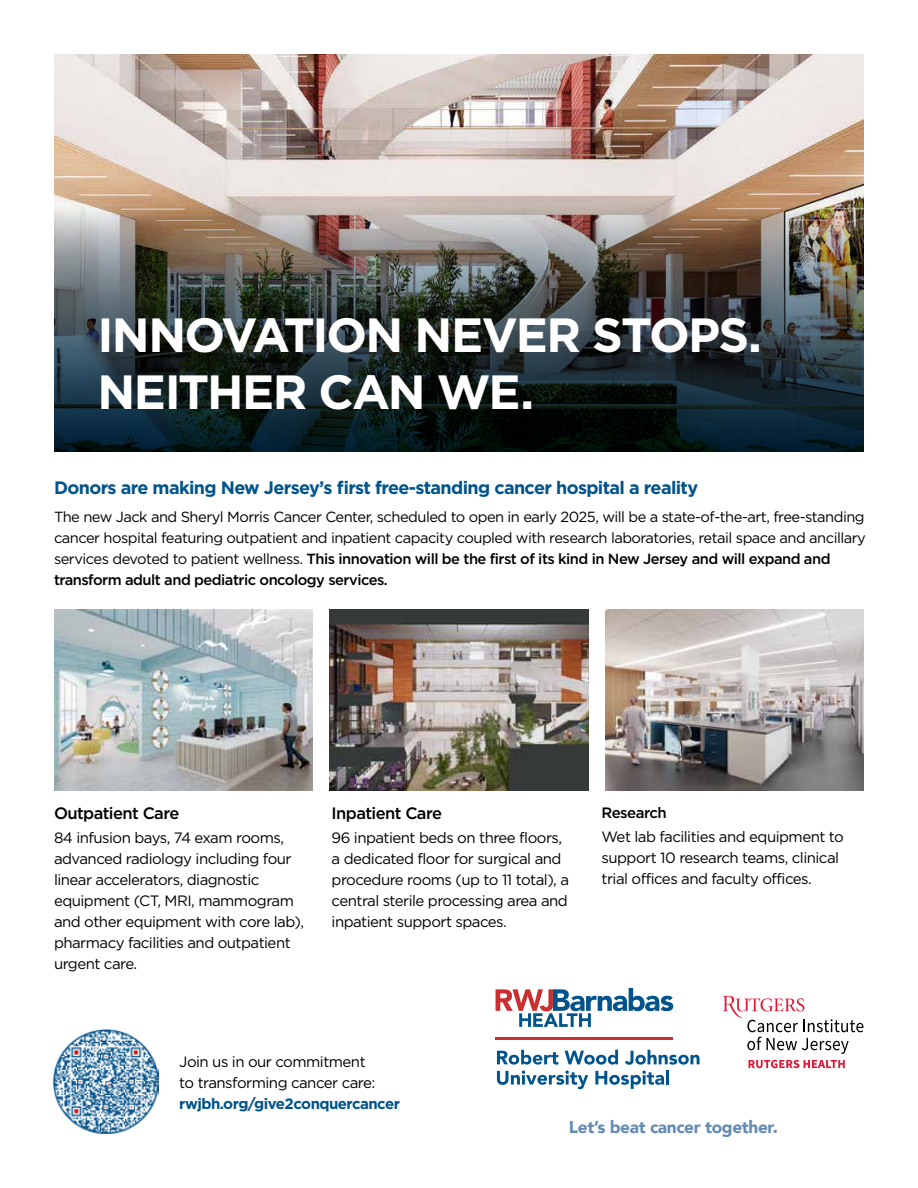
<style>
.page{position:relative;width:918px;height:1188px;background:#fff}
.page>*{position:absolute;margin:0;border:0;box-sizing:border-box;transform-origin:0 0}
.t1{font:700 48px/57.6px "Gotham";letter-spacing:-.04em;color:#fff}
.t2{font:700 18px "Gotham";letter-spacing:-.035em;color:#00548b}
.t3{font:900 17.1px "Avenir";letter-spacing:-.02em;color:#648bb3}
.t4{font:500 16.5px "Gotham";letter-spacing:-.035em;color:#000}
.t5{font:15px/21px "Gotham";letter-spacing:-.035em;color:#000}
.t6{font:700 15px "Gotham";letter-spacing:-.035em;color:#00548b}
.t7{font:500 15px "Gotham";letter-spacing:-.035em;color:#000}
.t8{font:14.7px/21px "Gotham";letter-spacing:-.035em;color:#000}
.s1{font-weight:500}
</style>
<div class="page">
<img style="left:54px;top:54px;width:810px;height:152px">
<img style="left:54px;top:206px;width:810px;height:246px">
<img style="left:54px;top:609px;width:259px;height:182px">
<img style="left:330px;top:609px;width:258px;height:182px">
<img style="left:605px;top:609px;width:259px;height:182px">
<svg style="left:748px;top:1060px;width:97px;height:8px"></svg>
<svg style="left:723px;top:996px;width:140px;height:58px"></svg>
<svg style="left:496px;top:988px;width:177px;height:39px"></svg>
<hr style="left:496px;top:1037px;width:177px;height:2px;background:#cb2f30">
<svg style="left:497px;top:1050px;width:61px;height:15px"></svg>
<svg style="left:565px;top:1050px;width:53px;height:15px"></svg>
<svg style="left:625px;top:1050px;width:75px;height:15px"></svg>
<svg style="left:497px;top:1071px;width:91px;height:18px"></svg>
<svg style="left:595px;top:1071px;width:69px;height:18px"></svg>
<hr style="left:666px;top:1070px;width:3px;height:15px;background:#00548b">
<img style="left:54px;top:1029px;width:105px;height:105px">
<h1 class="t1" style="left:98px;top:306px;width:666px">INNOVATION NEVER STOPS.<br>NEITHER CAN WE.</h1>
<p class="t2" style="left:54px;top:476px;width:646px">Donors are making New Jersey’s first free-standing cancer hospital a reality</p>
<p class="t8" style="left:54px;top:506px;width:813px">The new Jack and Sheryl Morris Cancer Center, scheduled to open in early 2025, will be a state-of-the-art, free-standing cancer hospital featuring outpatient and inpatient capacity coupled with research laboratories, retail space and ancillary services devoted to patient wellness. <span class="s1">This innovation will be the first of its kind in New Jersey and will expand and transform adult and pediatric oncology services.</span></p>
<p class="t4" style="left:54px;top:802px;width:127px">Outpatient Care</p>
<p class="t5" style="left:54px;top:827px;width:252px">84 infusion bays, 74 exam rooms, advanced radiology including four linear accelerators, diagnostic equipment (CT, MRI, mammogram and other equipment with core lab), pharmacy facilities and outpatient urgent care.</p>
<p class="t4" style="left:332px;top:802px;width:112px">Inpatient Care</p>
<p class="t5" style="left:332px;top:827px;width:239px">96 inpatient beds on three floors, a dedicated floor for surgical and procedure rooms (up to 11 total), a central sterile processing area and inpatient support spaces.</p>
<p class="t5" style="left:179px;top:1051px;width:198px">Join us in our commitment to transforming cancer care:</p>
<p class="t6" style="left:179px;top:1093px;width:222px">rwjbh.org/give2conquercancer</p>
<p class="t7" style="left:602px;top:802px;width:67px">Research</p>
<p class="t5" style="left:602px;top:826px;width:244px">Wet lab facilities and equipment to support 10 research teams, clinical trial offices and faculty offices.</p>
<p class="t3" style="left:569px;top:1113px;width:210px">Let’s beat cancer together.</p>
</div>
